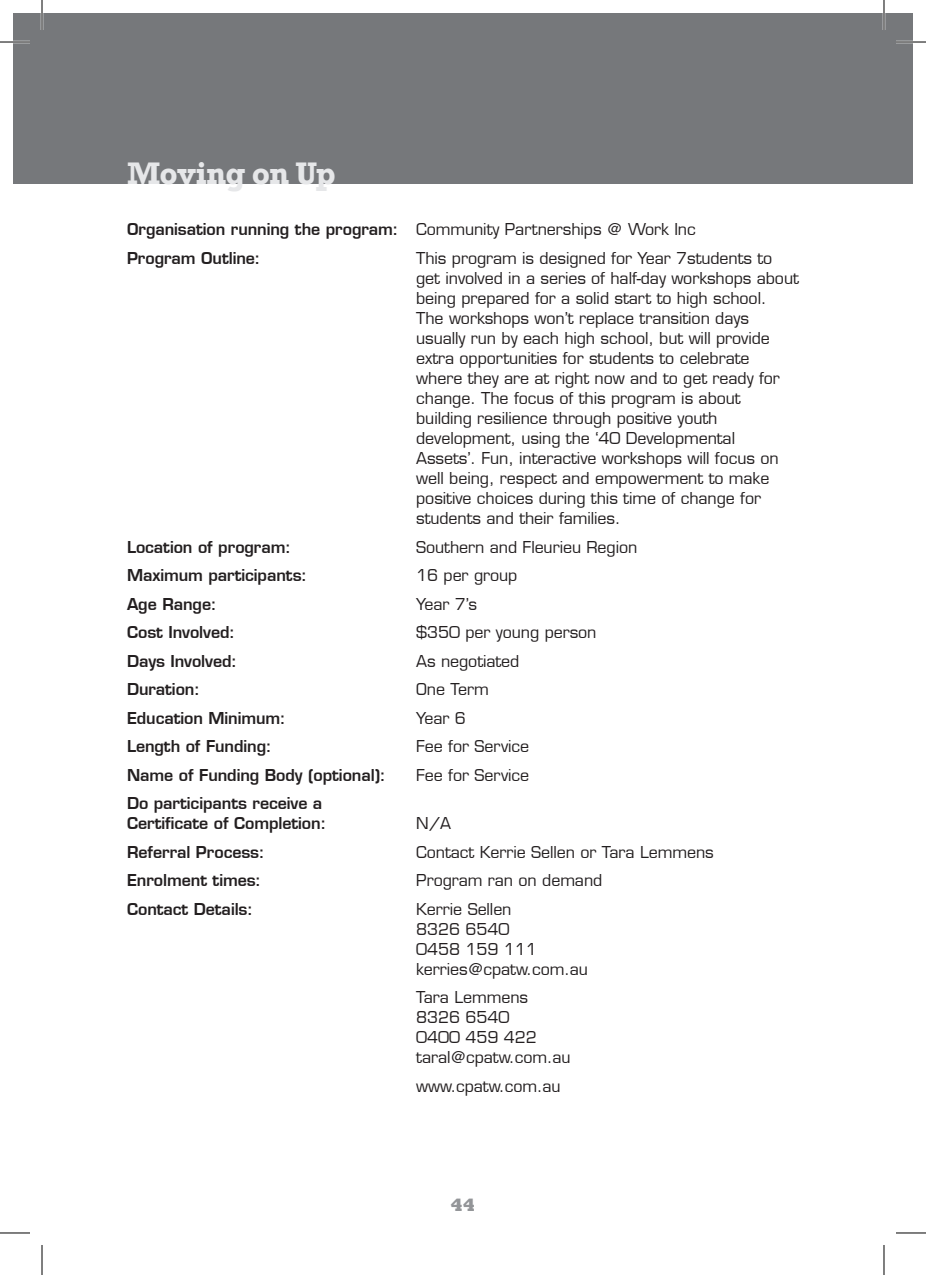
<style>
.page{position:relative;width:926px;height:1275px;background:#fff}
.page>*{position:absolute;margin:0;border:0;box-sizing:border-box;transform-origin:0 0}
.t1{font:700 32px "Rockwell";letter-spacing:-.025em;color:#e6e7e9}
.t2{font:800 18px "Rockwell";color:#939598}
.t3{font:16px/20px "Eurostile LT";letter-spacing:-.005em;color:#231f20}
.t4{font:600 16px/28.4px "Eurostile LT";letter-spacing:-.005em;color:#231f20}
.s1{font-weight:400}
</style>
<div class="page">
<div style="left:14px;top:14px;width:870px;height:170px;background:#76787b"></div>
<div style="left:884px;top:14px;width:28px;height:170px;background:#76787b"></div>
<hr style="left:0;top:41px;width:30px;height:2px;background:#fff">
<hr style="left:896px;top:41px;width:30px;height:2px;background:#fff">
<hr style="left:41px;top:0;width:2px;height:30px;background:#fff">
<hr style="left:883px;top:0;width:2px;height:30px;background:#fff">
<hr style="left:0;top:42px;width:30px;height:1px;background:#000">
<hr style="left:896px;top:42px;width:30px;height:1px;background:#000">
<hr style="left:0;top:1232px;width:30px;height:1px;background:#000">
<hr style="left:896px;top:1232px;width:30px;height:1px;background:#000">
<hr style="left:42px;top:0;width:1px;height:30px;background:#000">
<hr style="left:42px;top:1245px;width:1px;height:30px;background:#000">
<hr style="left:884px;top:0;width:1px;height:30px;background:#000">
<hr style="left:884px;top:1245px;width:1px;height:30px;background:#000">
<h1 class="t1" style="left:127px;top:154px;width:210px">Moving on Up</h1>
<p class="t4" style="left:127px;top:215px;width:570px">Organisation running the program: <span class="s1">Community Partnerships @ Work Inc<br></span>Program Outline:</p>
<p class="t3" style="left:416px;top:248px;width:384px">This program is designed for Year 7students to get involved in a series of half-day workshops about being prepared for a solid start to high school.<br>The workshops won’t replace transition days usually run by each high school, but will provide extra opportunities for students to celebrate where they are at right now and to get ready for change. The focus of this program is about building resilience through positive youth development, using the ‘40 Developmental Assets’. Fun, interactive workshops will focus on well being, respect and empowerment to make positive choices during this time of change for students and their families.</p>
<p class="t4" style="left:127px;top:532px;width:166px">Location of program:</p>
<p class="t3" style="left:416px;top:537px;width:223px">Southern and Fleurieu Region</p>
<p class="t4" style="left:127px;top:561px;width:182px">Maximum participants:</p>
<p class="t3" style="left:416px;top:565px;width:103px">16 per group</p>
<p class="t4" style="left:127px;top:589px;width:91px">Age Range:</p>
<p class="t3" style="left:416px;top:594px;width:62px">Year 7’s</p>
<p class="t4" style="left:127px;top:618px;width:110px">Cost Involved:</p>
<p class="t3" style="left:416px;top:622px;width:182px">$350 per young person</p>
<p class="t4" style="left:127px;top:646px;width:112px">Days Involved:</p>
<p class="t3" style="left:416px;top:651px;width:105px">As negotiated</p>
<p class="t4" style="left:127px;top:675px;width:74px">Duration:</p>
<p class="t3" style="left:416px;top:679px;width:74px">One Term</p>
<p class="t4" style="left:127px;top:703px;width:160px">Education Minimum:</p>
<p class="t3" style="left:416px;top:708px;width:51px">Year 6</p>
<p class="t4" style="left:127px;top:732px;width:146px">Length of Funding:</p>
<p class="t3" style="left:416px;top:736px;width:115px">Fee for Service</p>
<p class="t4" style="left:127px;top:760px;width:260px">Name of Funding Body (optional):</p>
<p class="t3" style="left:416px;top:765px;width:115px">Fee for Service</p>
<p class="t4" style="left:127px;top:793px;width:201px;line-height:20px">Do participants receive a<br>Certificate of Completion:</p>
<p class="t3" style="left:416px;top:813px;width:36px">N/A</p>
<p class="t4" style="left:127px;top:837px;width:139px">Referral Process:</p>
<p class="t3" style="left:416px;top:842px;width:299px">Contact Kerrie Sellen or Tara Lemmens</p>
<p class="t4" style="left:127px;top:866px;width:136px">Enrolment times:</p>
<p class="t3" style="left:416px;top:870px;width:188px">Program ran on demand</p>
<p class="t4" style="left:127px;top:894px;width:128px">Contact Details:</p>
<p class="t3" style="left:416px;top:899px;width:173px">Kerrie Sellen<br>8326 6540<br>0458 159 111 kerries@cpatw.com.au</p>
<p class="t3" style="left:416px;top:987px;width:156px">Tara Lemmens<br>8326 6540<br>0400 459 422 taral@cpatw.com.au</p>
<p class="t3" style="left:416px;top:1076px;width:146px">www.cpatw.com.au</p>
<p class="t2" style="left:451px;top:1194px;width:26px">44</p>
</div>
